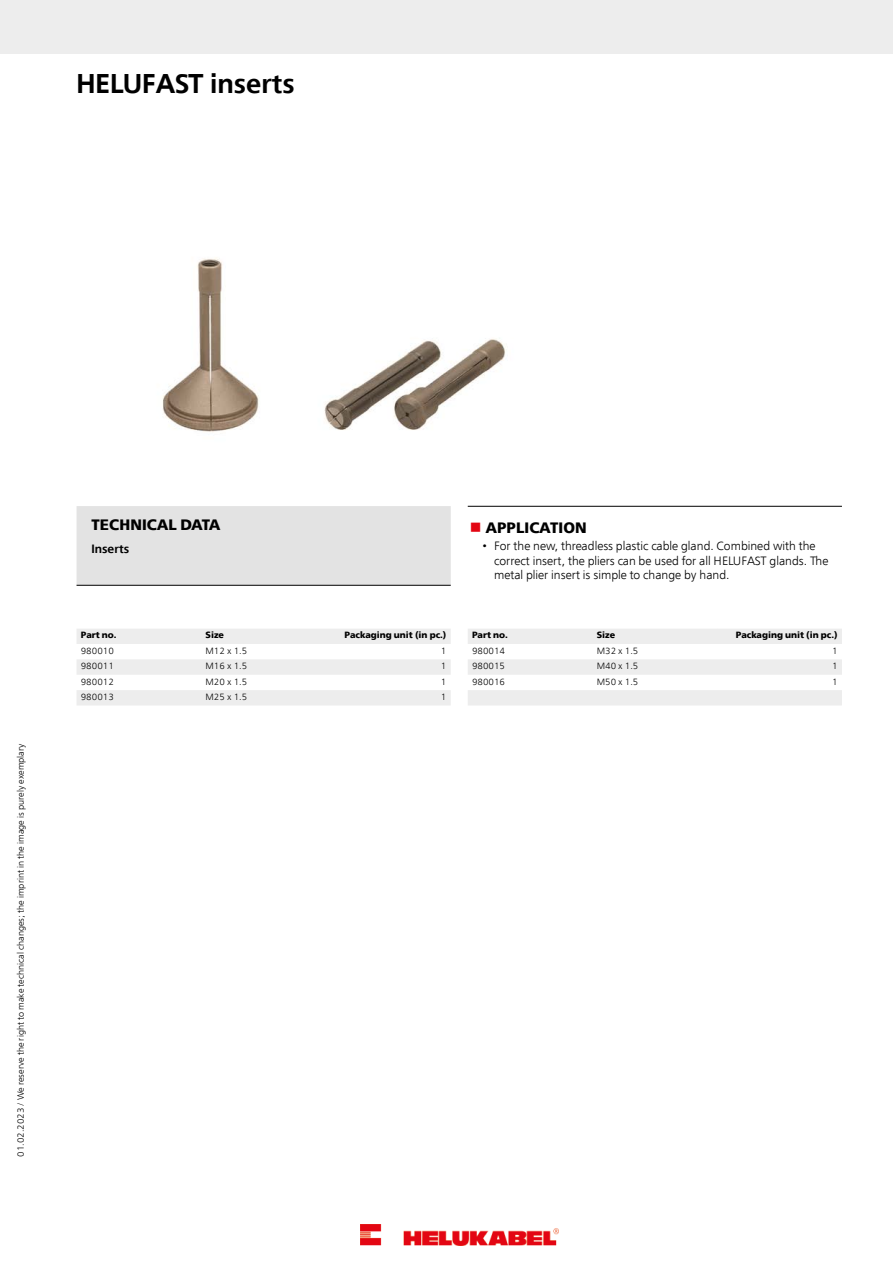
<style>
.page{position:relative;width:893px;height:1263px;background:#fff}
.page>*{position:absolute;margin:0;border:0;box-sizing:border-box;transform-origin:0 0}
.t1{font:600 27px "Free Set";color:#000}
.t2{font:700 15px "Free Set";letter-spacing:.01em;color:#000}
.t3{font:300 12px/14.4px "Free Set";color:#000}
.t4{font:600 12px "Free Set";color:#000}
.t5{font:300 9px "Free Set";color:#000}
.t6{font:700 9px "Free Set";color:#000}
.s1{color:#e30613}
</style>
<div class="page">
<div style="left:77px;top:506px;width:374px;height:79px;background:#e3e3e3"></div>
<hr style="left:77px;top:585px;width:374px;height:1px;background:#000">
<hr style="left:468px;top:506px;width:374px;height:1px;background:#000">
<svg style="left:77px;top:629px;width:374px;height:76px"></svg>
<svg style="left:468px;top:629px;width:374px;height:76px"></svg>
<div style="left:0;top:0;width:893px;height:53px;background:#ededed"></div>
<img style="left:162px;top:258px;width:344px;height:174px">
<img style="left:360px;top:1225px;width:198px;height:21px">
<h1 class="t1" style="left:77px;top:66px;width:220px">HELUFAST inserts</h1>
<p class="t5" style="left:15px;top:1157px;width:415px;rotate:-90deg">01.02.2023 / We reserve the right to make technical changes; the imprint in the image is purely exemplary</p>
<h2 class="t2" style="left:91px;top:515px;width:130px">TECHNICAL DATA</h2>
<h3 class="t4" style="left:91px;top:541px;width:39px">Inserts</h3>
<p class="t6" style="left:81px;top:629px;width:37px">Part no.</p>
<p class="t6" style="left:206px;top:629px;width:20px">Size</p>
<p class="t6" style="left:345px;top:629px;width:103px">Packaging unit (in pc.)</p>
<p class="t5" style="left:81px;top:645px;width:35px">980010</p>
<p class="t5" style="left:206px;top:645px;width:43px">M12 x 1.5</p>
<p class="t5" style="left:441px;top:645px;width:7px">1</p>
<p class="t5" style="left:81px;top:661px;width:35px">980011</p>
<p class="t5" style="left:206px;top:661px;width:43px">M16 x 1.5</p>
<p class="t5" style="left:441px;top:661px;width:7px">1</p>
<p class="t5" style="left:81px;top:676px;width:35px">980012</p>
<p class="t5" style="left:206px;top:676px;width:43px">M20 x 1.5</p>
<p class="t5" style="left:441px;top:676px;width:7px">1</p>
<p class="t5" style="left:81px;top:691px;width:35px">980013</p>
<p class="t5" style="left:206px;top:691px;width:43px">M25 x 1.5</p>
<p class="t5" style="left:441px;top:691px;width:7px">1</p>
<h2 class="t2" style="left:470px;top:517px;width:118px"><span class="s1">■</span> APPLICATION</h2>
<h3 class="t3" style="left:494px;top:539px;width:336px;text-indent:-11px">• For the new, threadless plastic cable gland. Combined with the correct insert, the pliers can be used for all HELUFAST glands. The metal plier insert is simple to change by hand.</h3>
<p class="t6" style="left:472px;top:629px;width:37px">Part no.</p>
<p class="t6" style="left:597px;top:629px;width:20px">Size</p>
<p class="t6" style="left:736px;top:629px;width:103px">Packaging unit (in pc.)</p>
<p class="t5" style="left:472px;top:645px;width:35px">980014</p>
<p class="t5" style="left:597px;top:645px;width:43px">M32 x 1.5</p>
<p class="t5" style="left:832px;top:645px;width:7px">1</p>
<p class="t5" style="left:472px;top:661px;width:35px">980015</p>
<p class="t5" style="left:597px;top:661px;width:43px">M40 x 1.5</p>
<p class="t5" style="left:832px;top:661px;width:7px">1</p>
<p class="t5" style="left:472px;top:676px;width:35px">980016</p>
<p class="t5" style="left:597px;top:676px;width:43px">M50 x 1.5</p>
<p class="t5" style="left:832px;top:676px;width:7px">1</p>
</div>
